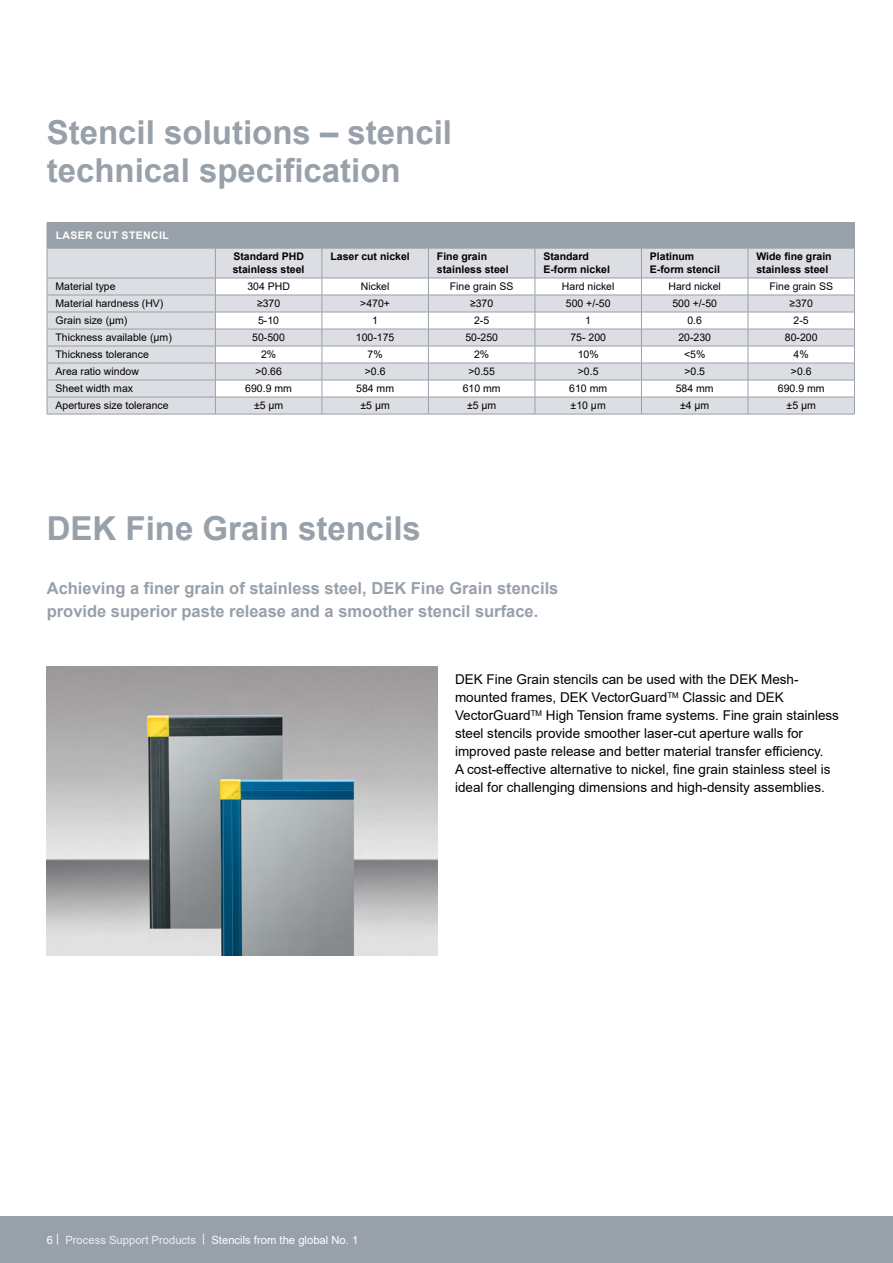
<style>
.page{position:relative;width:893px;height:1263px;background:#fff}
.page>*{position:absolute;margin:0;border:0;box-sizing:border-box;transform-origin:0 0}
.H_Headline_22pt_9mm_silver_P{font:700 33px/38.2px "Arial";color:#98a0aa}
.L_LeadIn_11pt_8mm_silver_P{font:700 16.5px/22.5px "Arial";color:#98a0aa}
.F_Fliesstext_P{font:13.5px/18px "Arial";color:#000}
.t1{font:11.25px "Arial";color:#fff}
.T_Tabelle_Text{font:10.5px "Arial";color:#000}
.T_Tabelle_Text_bold{font:700 10.5px/12.8px "Arial";color:#000}
.T_Tabelle_Text_bold-2{font:10.5px "Arial";color:#000}
.T_Tabelle_weiß{font:700 10.5px "Arial";letter-spacing:.035em;color:#fff}
.s1{color:#eeeef1}
</style>
<div class="page">
<img style="left:47px;top:666px;width:391px;height:289px">
<hr style="left:47px;top:414px;width:168px;height:1px;background:#98a0aa">
<hr style="left:215px;top:414px;width:107px;height:1px;background:#98a0aa">
<hr style="left:322px;top:414px;width:106px;height:1px;background:#98a0aa">
<hr style="left:428px;top:414px;width:107px;height:1px;background:#98a0aa">
<hr style="left:535px;top:414px;width:106px;height:1px;background:#98a0aa">
<hr style="left:641px;top:414px;width:107px;height:1px;background:#98a0aa">
<hr style="left:748px;top:414px;width:107px;height:1px;background:#98a0aa">
<hr style="left:47px;top:222px;width:168px;height:1px;background:#98a0aa">
<svg style="left:47px;top:223px;width:808px;height:191px"></svg>
<hr style="left:215px;top:222px;width:107px;height:1px;background:#98a0aa">
<hr style="left:322px;top:222px;width:106px;height:1px;background:#98a0aa">
<hr style="left:428px;top:222px;width:107px;height:1px;background:#98a0aa">
<hr style="left:535px;top:222px;width:106px;height:1px;background:#98a0aa">
<hr style="left:641px;top:222px;width:107px;height:1px;background:#98a0aa">
<hr style="left:748px;top:222px;width:106px;height:1px;background:#98a0aa">
<hr style="left:47px;top:248px;width:168px;height:1px;background:#98a0aa">
<hr style="left:215px;top:248px;width:107px;height:1px;background:#98a0aa">
<hr style="left:322px;top:248px;width:106px;height:1px;background:#98a0aa">
<hr style="left:428px;top:248px;width:107px;height:1px;background:#98a0aa">
<hr style="left:535px;top:248px;width:106px;height:1px;background:#98a0aa">
<hr style="left:641px;top:248px;width:107px;height:1px;background:#98a0aa">
<hr style="left:748px;top:248px;width:107px;height:1px;background:#98a0aa">
<div style="left:0;top:1216px;width:893px;height:47px;background:#98a0aa"></div>
<p class="H_Headline_22pt_9mm_silver_P" style="left:47px;top:114px;width:407px">Stencil solutions – stencil technical specification</p>
<p class="T_Tabelle_weiß" style="left:56px;top:228px;width:115px">LASER CUT STENCIL</p>
<p class="T_Tabelle_Text_bold" style="left:233px;top:250px;width:73px">Standard PHD stainless steel</p>
<p class="T_Tabelle_Text_bold" style="left:330px;top:250px;width:81px">Laser cut nickel</p>
<p class="T_Tabelle_Text_bold" style="left:437px;top:250px;width:73px">Fine grain stainless steel</p>
<p class="T_Tabelle_Text_bold" style="left:543px;top:250px;width:68px">Standard<br>E-form nickel</p>
<p class="T_Tabelle_Text_bold" style="left:650px;top:250px;width:46px">Platinum</p>
<p class="T_Tabelle_Text_bold" style="left:650px;top:263px;width:72px">E-form stencil</p>
<p class="T_Tabelle_Text_bold" style="left:756px;top:250px;width:77px">Wide fine grain stainless steel</p>
<p class="T_Tabelle_Text_bold-2" style="left:56px;top:279px;width:62px">Material type</p>
<p class="T_Tabelle_Text_bold-2" style="left:247px;top:279px;width:44px">304 PHD</p>
<p class="T_Tabelle_Text_bold-2" style="left:361px;top:279px;width:30px">Nickel</p>
<p class="T_Tabelle_Text_bold-2" style="left:450px;top:279px;width:65px">Fine grain SS</p>
<p class="T_Tabelle_Text_bold-2" style="left:562px;top:279px;width:54px">Hard nickel</p>
<p class="T_Tabelle_Text_bold-2" style="left:668px;top:279px;width:54px">Hard nickel</p>
<p class="T_Tabelle_Text_bold-2" style="left:769px;top:279px;width:65px">Fine grain SS</p>
<p class="T_Tabelle_Text" style="left:56px;top:296px;width:109px">Material hardness (HV)</p>
<p class="T_Tabelle_Text" style="left:257px;top:296px;width:25px">≥370</p>
<p class="T_Tabelle_Text" style="left:360px;top:296px;width:31px">&gt;470+</p>
<p class="T_Tabelle_Text" style="left:470px;top:296px;width:25px">≥370</p>
<p class="T_Tabelle_Text" style="left:566px;top:296px;width:46px">500 +/-50</p>
<p class="T_Tabelle_Text" style="left:672px;top:296px;width:46px">500 +/-50</p>
<p class="T_Tabelle_Text" style="left:790px;top:296px;width:25px">≥370</p>
<p class="T_Tabelle_Text" style="left:56px;top:313px;width:73px">Grain size (µm)</p>
<p class="T_Tabelle_Text" style="left:258px;top:313px;width:23px">5-10</p>
<p class="T_Tabelle_Text" style="left:372px;top:313px;width:7px">1</p>
<p class="T_Tabelle_Text" style="left:474px;top:313px;width:17px">2-5</p>
<p class="T_Tabelle_Text" style="left:585px;top:313px;width:7px">1</p>
<p class="T_Tabelle_Text" style="left:687px;top:313px;width:16px">0.6</p>
<p class="T_Tabelle_Text" style="left:794px;top:313px;width:17px">2-5</p>
<p class="T_Tabelle_Text" style="left:56px;top:330px;width:118px">Thickness available (µm)</p>
<p class="T_Tabelle_Text" style="left:252px;top:330px;width:34px">50-500</p>
<p class="T_Tabelle_Text" style="left:356px;top:330px;width:40px">100-175</p>
<p class="T_Tabelle_Text" style="left:465px;top:330px;width:34px">50-250</p>
<p class="T_Tabelle_Text" style="left:570px;top:330px;width:37px">75- 200</p>
<p class="T_Tabelle_Text" style="left:678px;top:330px;width:34px">20-230</p>
<p class="T_Tabelle_Text" style="left:785px;top:330px;width:34px">80-200</p>
<p class="T_Tabelle_Text" style="left:56px;top:347px;width:95px">Thickness tolerance</p>
<p class="T_Tabelle_Text" style="left:261px;top:347px;width:17px">2%</p>
<p class="T_Tabelle_Text" style="left:368px;top:347px;width:17px">7%</p>
<p class="T_Tabelle_Text" style="left:474px;top:347px;width:17px">2%</p>
<p class="T_Tabelle_Text" style="left:578px;top:347px;width:23px">10%</p>
<p class="T_Tabelle_Text" style="left:684px;top:347px;width:23px">&lt;5%</p>
<p class="T_Tabelle_Text" style="left:794px;top:347px;width:17px">4%</p>
<p class="T_Tabelle_Text" style="left:56px;top:364px;width:85px">Area ratio window</p>
<p class="T_Tabelle_Text" style="left:255px;top:364px;width:28px">&gt;0.66</p>
<p class="T_Tabelle_Text" style="left:365px;top:364px;width:22px">&gt;0.6</p>
<p class="T_Tabelle_Text" style="left:468px;top:364px;width:28px">&gt;0.55</p>
<p class="T_Tabelle_Text" style="left:578px;top:364px;width:22px">&gt;0.5</p>
<p class="T_Tabelle_Text" style="left:684px;top:364px;width:22px">&gt;0.5</p>
<p class="T_Tabelle_Text" style="left:791px;top:364px;width:22px">&gt;0.6</p>
<p class="T_Tabelle_Text" style="left:56px;top:381px;width:79px">Sheet width max</p>
<p class="T_Tabelle_Text" style="left:245px;top:381px;width:48px">690.9 mm</p>
<p class="T_Tabelle_Text" style="left:356px;top:381px;width:39px">584 mm</p>
<p class="T_Tabelle_Text" style="left:463px;top:381px;width:39px">610 mm</p>
<p class="T_Tabelle_Text" style="left:569px;top:381px;width:39px">610 mm</p>
<p class="T_Tabelle_Text" style="left:676px;top:381px;width:39px">584 mm</p>
<p class="T_Tabelle_Text" style="left:778px;top:381px;width:48px">690.9 mm</p>
<p class="T_Tabelle_Text" style="left:56px;top:398px;width:115px">Apertures size tolerance</p>
<p class="T_Tabelle_Text" style="left:254px;top:398px;width:31px">±5 µm</p>
<p class="T_Tabelle_Text" style="left:360px;top:398px;width:31px">±5 µm</p>
<p class="T_Tabelle_Text" style="left:467px;top:398px;width:31px">±5 µm</p>
<p class="T_Tabelle_Text" style="left:571px;top:398px;width:37px">±10 µm</p>
<p class="T_Tabelle_Text" style="left:680px;top:398px;width:31px">±4 µm</p>
<p class="T_Tabelle_Text" style="left:787px;top:398px;width:31px">±5 µm</p>
<p class="H_Headline_22pt_9mm_silver_P" style="left:47px;top:510px;width:376px">DEK Fine Grain stencils</p>
<p class="L_LeadIn_11pt_8mm_silver_P" style="left:47px;top:577px;width:513px">Achieving a finer grain of stainless steel, DEK Fine Grain stencils provide superior paste release and a smoother stencil surface.</p>
<p class="F_Fliesstext_P" style="left:455px;top:670px;width:386px">DEK Fine Grain stencils can be used with the DEK Mesh&shy;mounted frames, DEK VectorGuard<sup>TM</sup> Classic and DEK VectorGuard<sup>TM</sup> High Tension frame systems. Fine grain stainless steel stencils provide smoother laser-cut aperture walls for improved paste release and better material transfer efficiency.<br>A cost-effective alternative to nickel, fine grain stainless steel is ideal for challenging dimensions and high-density assemblies.</p>
<p class="t1" style="left:47px;top:1231px;width:14px">6 |</p>
<p class="t1" style="left:65px;top:1232px;width:295px"><span class="s1">Process Support Products</span> | St ncils f om the global No. 1</p>
<p class="t1" style="left:211px;top:1232px;width:152px">Electroform stencil technology</p>
</div>
